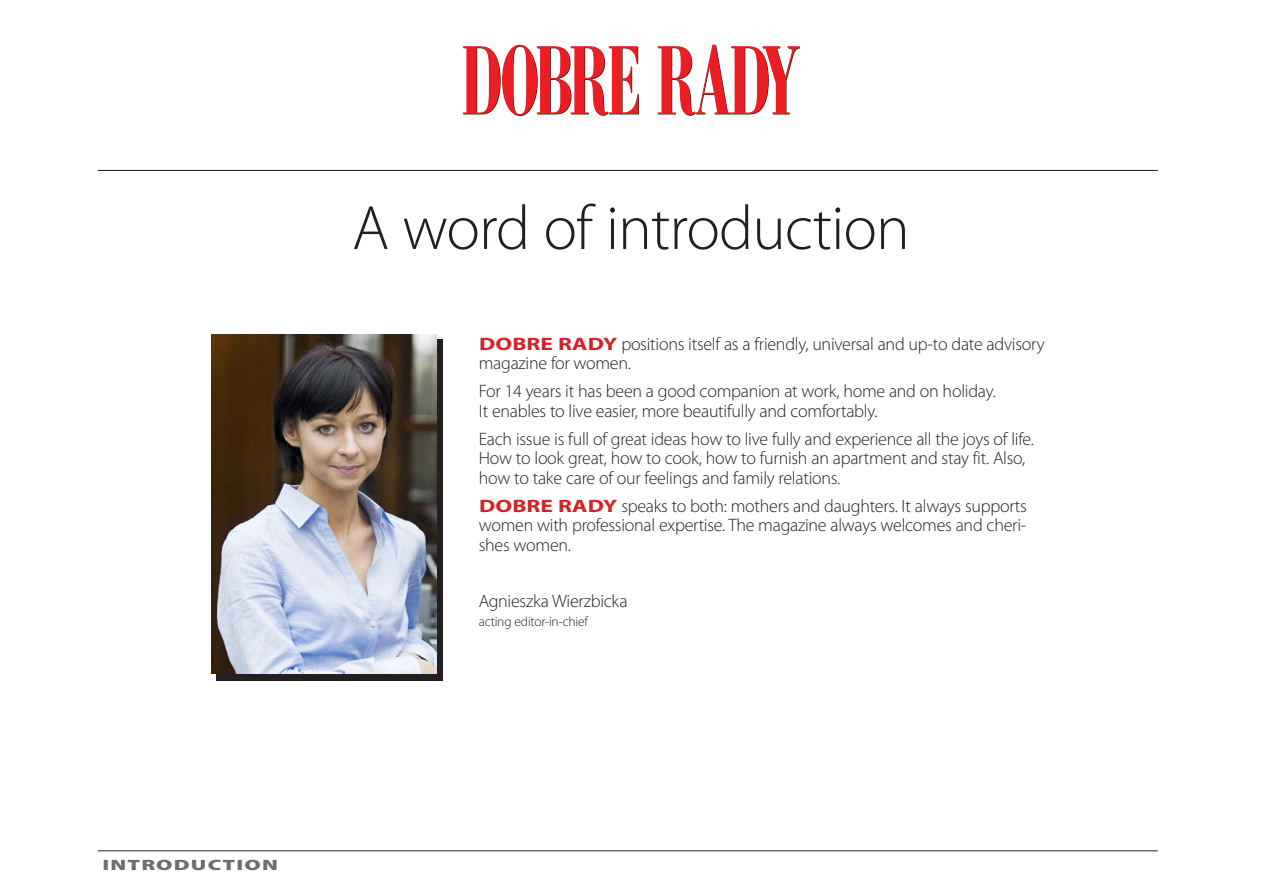
<style>
.page{position:relative;width:1263px;height:893px;background:#fff}
.page>*{position:absolute;margin:0;border:0;box-sizing:border-box;transform-origin:0 0}
.t1{font:300 63px "Myriad Pro";letter-spacing:-.015em;color:#231f20}
.t2{font:300 18px/19.5px "Myriad Pro";letter-spacing:-.015em;color:#231f20}
.t3{font:900 15px "Myriad Pro";letter-spacing:.05em;color:#6d6e71;scale:1.5 1}
.t4{font:300 13.5px "Myriad Pro";letter-spacing:-.015em;color:#231f20}
.s1{font-weight:700;color:#d2232a}
</style>
<div class="page">
<svg style="left:463px;top:45px;width:176px;height:71px"></svg>
<svg style="left:658px;top:45px;width:142px;height:71px"></svg>
<hr style="left:98px;top:170px;width:1060px;height:1px;background:#231f20">
<hr style="left:98px;top:850px;width:1060px;height:1px;background:#231f20">
<div style="left:216px;top:340px;width:227px;height:341px;background:#231f20"></div>
<img style="left:211px;top:335px;width:226px;height:338px">
<h1 class="t1" style="left:352px;top:190px;width:559px">A word of introduction</h1>
<p class="t2" style="left:479px;top:334px;width:567px"><span class="s1">DOBRE RADY</span> positions itself as a friendly, universal and up-to date advisory magazine for women.</p>
<p class="t2" style="left:479px;top:381px;width:518px">For 14 years it has been a good companion at work, home and on holiday.<br>It enables to live easier, more beautifully and comfortably.</p>
<p class="t2" style="left:479px;top:429px;width:557px">Each issue is full of great ideas how to live fully and experience all the joys of life.<br>How to look great, how to cook, how to furnish an apartment and stay fit. Also, how to take care of our feelings and family relations.</p>
<p class="t2" style="left:479px;top:496px;width:550px;text-align:justify"><span class="s1">DOBRE RADY</span> speaks to both: mothers and daughters. It always supports women with professional expertise. The magazine always welcomes and cheri&shy;shes women.</p>
<p class="t2" style="left:479px;top:591px;width:150px">Agnieszka Wierzbicka</p>
<p class="t4" style="left:479px;top:614px;width:111px">acting editor-in-chief</p>
<p class="t3" style="left:102px;top:854px;width:118px">INTRODUCTION</p>
</div>
